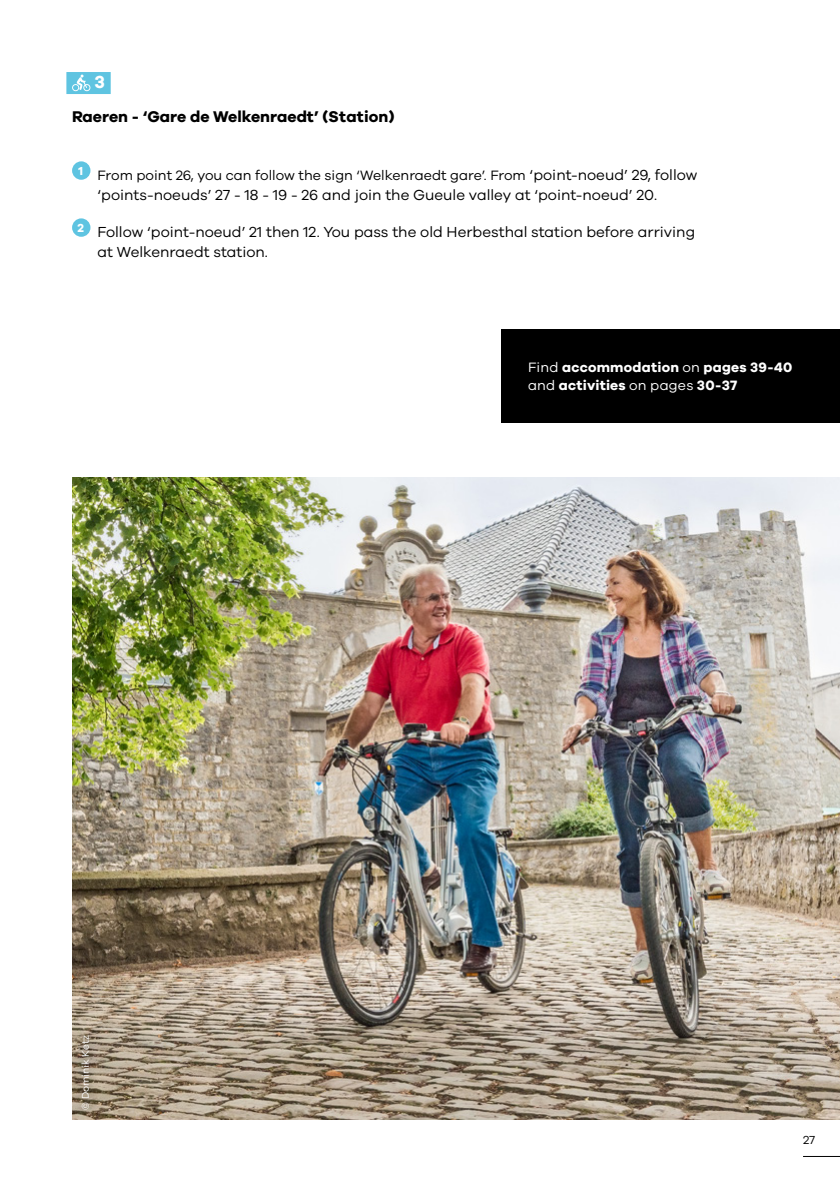
<style>
.page{position:relative;width:840px;height:1191px;background:#fff}
.page>*{position:absolute;margin:0;border:0;box-sizing:border-box;transform-origin:0 0}
.t1{font:700 18px "Galano Grotesque";color:#fff}
.t2{font:700 16px "Galano Grotesque";color:#000}
.t3{font:15px/20px "Galano Grotesque";color:#000}
.t4{font:14px "Galano Grotesque";color:#000}
.t5{font:700 14px/18px "Galano Grotesque";letter-spacing:.015em;color:#fff}
.t6{font:12px "Galano Grotesque";color:#000}
.t7{font:10px "Galano Grotesque";color:#fff}
.s1{font-size:15px}
.s2{font-weight:400}
</style>
<div class="page">
<img style="left:72px;top:477px;width:767px;height:642px">
<div style="left:70px;top:1025px;width:29px;height:95px;background:#000;opacity:.51"></div>
<div style="left:66px;top:72px;width:45px;height:22px;background:#5fc4e1"></div>
<svg style="left:72px;top:75px;width:18px;height:16px"></svg>
<div style="left:72px;top:161px;width:18px;height:19px;background:#5fc4e1;border-radius:50%"></div>
<div style="left:72px;top:218px;width:18px;height:19px;background:#5fc4e1;border-radius:50%"></div>
<div style="left:501px;top:329px;width:338px;height:93px;background:#000"></div>
<hr style="left:802px;top:1156px;width:37px;height:1px;background:#000">
<p class="t1" style="left:95px;top:71px;width:12px">3</p>
<p class="t2" style="left:72px;top:106px;width:324px">Raeren - ‘Gare de Welkenraedt’ (Station)</p>
<p class="t4" style="left:79px;top:167px;width:620px"><sup>1</sup> From point 26, you can follow the sign ‘Welkenraedt gare’. From <span class="s1">‘point-noeud’ 29, follow</span></p>
<p class="t3" style="left:97px;top:184px;width:561px">‘points-noeuds’ 27 - 18 - 19 - 26 and join the Gueule valley at ‘point-noeud’ 20.</p>
<p class="t3" style="left:97px;top:221px;width:598px;text-indent:-20px"><sup>2</sup> Follow ‘point-noeud’ 21 then 12. You pass the old Herbesthal station before arriving at Welkenraedt station.</p>
<p class="t5" style="left:528px;top:358px;width:266px"><span class="s2">Find</span> accommodation <span class="s2">on</span> pages 39-40 <span class="s2">and</span> activities <span class="s2">on pages</span> 30-37</p>
<p class="t7" style="left:79px;top:1109px;width:76px;rotate:-90deg">© Dominik Ketz</p>
<p class="t6" style="left:802px;top:1133px;width:14px">27</p>
</div>
